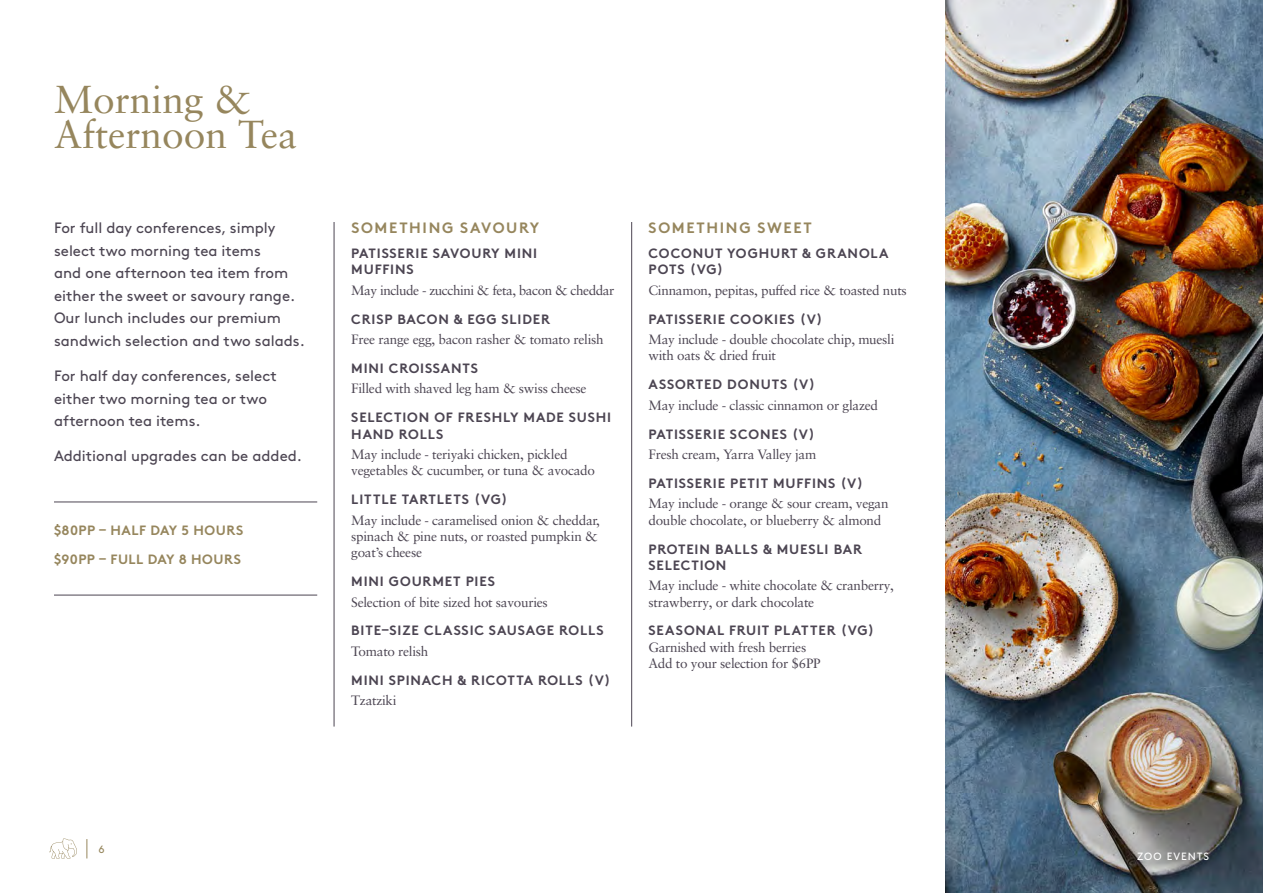
<style>
.page{position:relative;width:1263px;height:893px;background:#fff}
.page>*{position:absolute;margin:0;border:0;box-sizing:border-box;transform-origin:0 0}
.t1{font:39px/34.5px "Sabon LT Pro";color:#96865d}
.t2{font:15px/22.5px "Brown Std";color:#4c4552}
.t3{font:700 15px "Brown Std";letter-spacing:.11em;color:#96865d}
.t4{font:13.5px/16.2px "Sabon LT Pro";letter-spacing:-.02em;color:#4c4552}
.t5{font:700 13.5px/16.2px "Brown Std";letter-spacing:.06em;color:#4c4552}
.t6{font:700 13.5px/29px "Brown Std";letter-spacing:.035em;color:#96865d}
.t7{font:10.5px "Brown Std";letter-spacing:.1em;color:#fff}
.t8{font:10.5px "Brown Std";color:#96865d}
</style>
<div class="page">
<img style="left:946px;top:0;width:317px;height:893px">
<hr style="left:334px;top:222px;width:1px;height:505px;background:#4c4552">
<hr style="left:631px;top:222px;width:1px;height:505px;background:#4c4552">
<hr style="left:54px;top:595px;width:263px;height:1px;background:#4c4552">
<hr style="left:54px;top:502px;width:263px;height:1px;background:#4c4552">
<svg style="left:87px;top:839px;width:1px;height:19px"></svg>
<svg style="left:49px;top:838px;width:28px;height:20px"></svg>
<h1 class="t1" style="left:54px;top:81px;width:245px">Morning &amp;<br>Afternoon Tea</h1>
<p class="t2" style="left:54px;top:217px;width:252px">For full day conferences, simply select two morning tea items<br>and one afternoon tea item from either the sweet or savoury range.<br>Our lunch includes our premium sandwich selection and two salads.</p>
<p class="t2" style="left:54px;top:365px;width:224px">For half day conferences, select either two morning tea or two afternoon tea items.</p>
<p class="t2" style="left:54px;top:445px;width:250px">Additional upgrades can be added.</p>
<p class="t6" style="left:54px;top:515px;width:191px">$80PP – HALF DAY 5 HOURS $90PP – FULL DAY 8 HOURS</p>
<p class="t3" style="left:351px;top:219px;width:189px">SOMETHING SAVOURY</p>
<p class="t5" style="left:351px;top:245px;width:187px">PATISSERIE SAVOURY MINI<br>MUFFINS</p>
<p class="t4" style="left:351px;top:281px;width:265px">May include - zucchini &amp; feta, bacon &amp; cheddar</p>
<p class="t5" style="left:351px;top:311px;width:200px">CRISP BACON &amp; EGG SLIDER</p>
<p class="t4" style="left:351px;top:331px;width:254px">Free range egg, bacon rasher &amp; tomato relish</p>
<p class="t5" style="left:351px;top:360px;width:128px">MINI CROISSANTS</p>
<p class="t4" style="left:351px;top:380px;width:237px">Filled with shaved leg ham &amp; swiss cheese</p>
<p class="t5" style="left:351px;top:409px;width:261px">SELECTION OF FRESHLY MADE SUSHI<br>HAND ROLLS</p>
<p class="t4" style="left:351px;top:446px;width:245px">May include - teriyaki chicken, pickled vegetables &amp; cucumber, or tuna &amp; avocado</p>
<p class="t5" style="left:351px;top:491px;width:158px">LITTLE TARTLETS (VG)</p>
<p class="t4" style="left:351px;top:511px;width:250px">May include - caramelised onion &amp; cheddar, spinach &amp; pine nuts, or roasted pumpkin &amp; goat’s cheese</p>
<p class="t5" style="left:351px;top:573px;width:145px">MINI GOURMET PIES</p>
<p class="t4" style="left:351px;top:593px;width:198px">Selection of bite sized hot savouries</p>
<p class="t5" style="left:351px;top:623px;width:254px">BITE–SIZE CLASSIC SAUSAGE ROLLS</p>
<p class="t4" style="left:351px;top:643px;width:79px">Tomato relish</p>
<p class="t5" style="left:351px;top:672px;width:261px">MINI SPINACH &amp; RICOTTA ROLLS (V)</p>
<p class="t4" style="left:351px;top:692px;width:47px">Tzatziki</p>
<p class="t3" style="left:648px;top:219px;width:165px">SOMETHING SWEET</p>
<p class="t5" style="left:648px;top:245px;width:241px">COCONUT YOGHURT &amp; GRANOLA<br>POTS (VG)</p>
<p class="t4" style="left:648px;top:281px;width:260px">Cinnamon, pepitas, puffed rice &amp; toasted nuts</p>
<p class="t5" style="left:648px;top:311px;width:176px">PATISSERIE COOKIES (V)</p>
<p class="t4" style="left:648px;top:331px;width:247px">May include - double chocolate chip, muesli with oats &amp; dried fruit</p>
<p class="t5" style="left:648px;top:376px;width:168px">ASSORTED DONUTS (V)</p>
<p class="t4" style="left:648px;top:396px;width:231px">May include - classic cinnamon or glazed</p>
<p class="t5" style="left:648px;top:426px;width:168px">PATISSERIE SCONES (V)</p>
<p class="t4" style="left:648px;top:446px;width:169px">Fresh cream, Yarra Valley jam</p>
<p class="t5" style="left:648px;top:475px;width:216px">PATISSERIE PETIT MUFFINS (V)</p>
<p class="t4" style="left:648px;top:495px;width:241px">May include - orange &amp; sour cream, vegan double chocolate, or blueberry &amp; almond</p>
<p class="t5" style="left:648px;top:541px;width:215px">PROTEIN BALLS &amp; MUESLI BAR<br>SELECTION</p>
<p class="t4" style="left:648px;top:577px;width:247px">May include - white chocolate &amp; cranberry, strawberry, or dark chocolate</p>
<p class="t5" style="left:648px;top:623px;width:227px">SEASONAL FRUIT PLATTER (VG)</p>
<p class="t4" style="left:648px;top:638px;width:174px">Garnished with fresh berries<br>Add to your selection for $6PP</p>
<p class="t8" style="left:98px;top:843px;width:8px">6</p>
<p class="t7" style="left:1137px;top:850px;width:73px">ZOO EVENTS</p>
</div>
